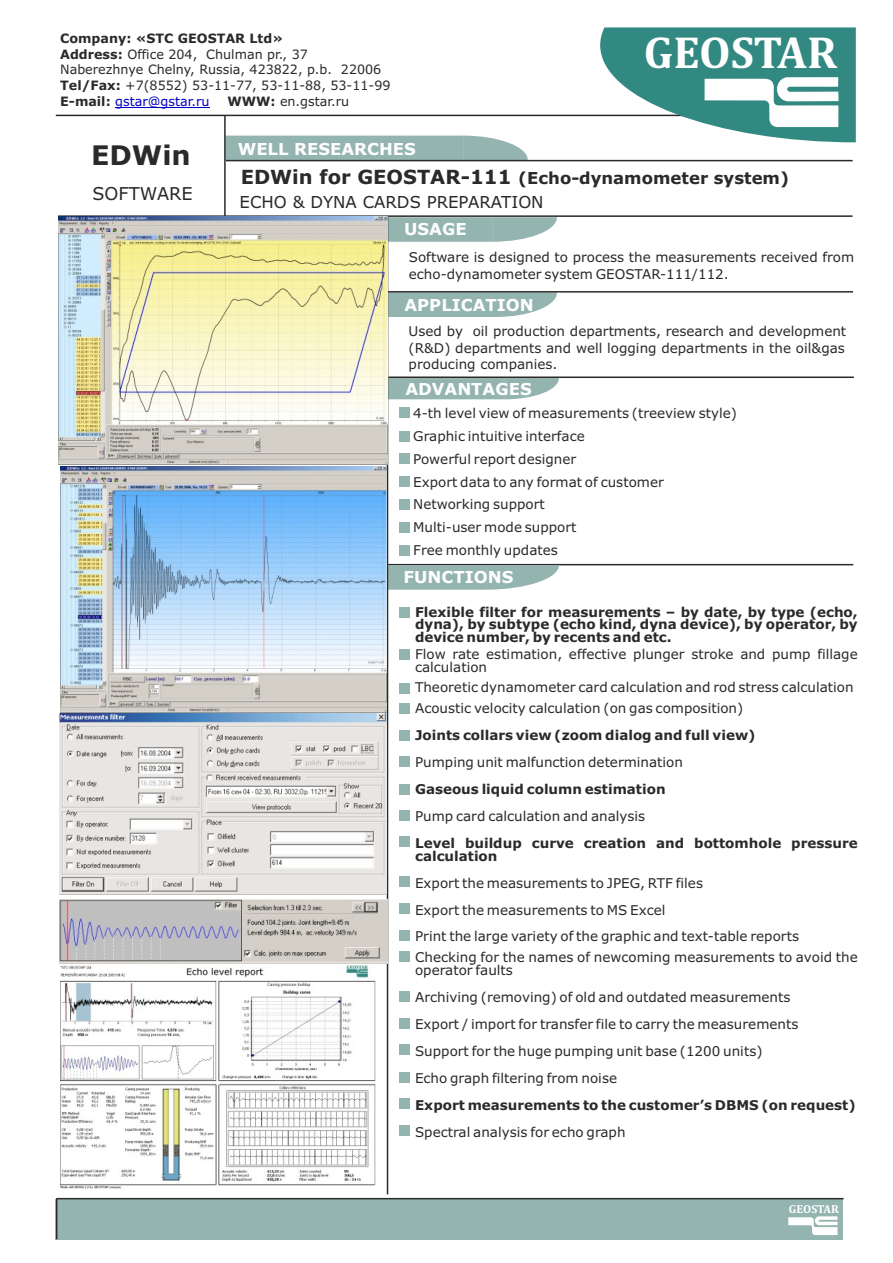
<style>
.page{position:relative;width:893px;height:1263px;background:#fff}
.page>*{position:absolute;margin:0;border:0;box-sizing:border-box;transform-origin:0 0}
.t1{font:700 45.45px "Cambria";letter-spacing:-.005em;color:#fefefe}
.t2{font:700 27px "Verdana";color:#2b2a29}
.t3{font:17.7px "Verdana";color:#2b2a29}
.t4{font:700 16.5px "Verdana";color:#fefefe}
.t5{font:700 16.5px "Verdana";color:#2b2a29}
.t6{font:16.5px "Verdana";color:#2b2a29}
.t7{font:13.5px/23px "Verdana";color:#2b2a29}
.t8{font:700 13.5px/12.8px "Verdana";color:#2b2a29;text-align:justify}
.t9{font:12.9px/15.8px "Verdana";color:#2b2a29}
.t10{font:700 11.7px "Cambria";letter-spacing:-.005em;color:#fefefe}
.s1{font-weight:700}
.s2{color:#0000c4}
.s3{font-size:19.5px}
</style>
<div class="page">
<svg style="left:493px;top:217px;width:64px;height:25px"></svg>
<div style="left:388px;top:217px;width:105px;height:25px;background:#94b4b0"></div>
<svg style="left:463px;top:136px;width:65px;height:24px"></svg>
<div style="left:225px;top:136px;width:238px;height:24px;background:#94b4b0"></div>
<hr style="left:56px;top:115px;width:677px;height:1px;background:#2b2a29">
<hr style="left:226px;top:160px;width:627px;height:1px;background:#2b2a29">
<hr style="left:58px;top:215px;width:795px;height:2px;background:#2b2a29">
<svg style="left:496px;top:293px;width:61px;height:24px"></svg>
<div style="left:388px;top:292px;width:108px;height:25px;background:#94b4b0"></div>
<hr style="left:388px;top:291px;width:465px;height:2px;background:#2b2a29">
<hr style="left:224px;top:115px;width:2px;height:101px;background:#2b2a29">
<hr style="left:388px;top:564px;width:465px;height:1px;background:#2b2a29">
<svg style="left:486px;top:565px;width:73px;height:25px"></svg>
<div style="left:388px;top:565px;width:98px;height:25px;background:#94b4b0"></div>
<div style="left:56px;top:1199px;width:787px;height:40px;background:#94b4b0"></div>
<hr style="left:56px;top:1198px;width:788px;height:1px;background:#2b2a29">
<hr style="left:56px;top:1199px;width:1px;height:40px;background:#2b2a29">
<svg style="left:505px;top:378px;width:54px;height:21px"></svg>
<div style="left:388px;top:378px;width:117px;height:21px;background:#94b4b0"></div>
<hr style="left:387px;top:217px;width:1px;height:977px;background:#2b2a29">
<div style="left:399px;top:407px;width:11px;height:11px;background:#94b4b0"></div>
<div style="left:399px;top:431px;width:11px;height:10px;background:#94b4b0"></div>
<div style="left:399px;top:453px;width:11px;height:11px;background:#94b4b0"></div>
<div style="left:399px;top:476px;width:11px;height:11px;background:#94b4b0"></div>
<div style="left:399px;top:500px;width:11px;height:10px;background:#94b4b0"></div>
<div style="left:399px;top:523px;width:11px;height:10px;background:#94b4b0"></div>
<div style="left:399px;top:545px;width:11px;height:10px;background:#94b4b0"></div>
<div style="left:399px;top:607px;width:11px;height:11px;background:#94b4b0"></div>
<div style="left:399px;top:649px;width:11px;height:11px;background:#94b4b0"></div>
<div style="left:399px;top:683px;width:11px;height:11px;background:#94b4b0"></div>
<div style="left:399px;top:703px;width:11px;height:11px;background:#94b4b0"></div>
<div style="left:399px;top:756px;width:11px;height:10px;background:#94b4b0"></div>
<div style="left:399px;top:730px;width:11px;height:11px;background:#94b4b0"></div>
<div style="left:399px;top:784px;width:11px;height:10px;background:#94b4b0"></div>
<div style="left:399px;top:810px;width:11px;height:10px;background:#94b4b0"></div>
<div style="left:399px;top:837px;width:11px;height:10px;background:#94b4b0"></div>
<div style="left:399px;top:877px;width:11px;height:10px;background:#94b4b0"></div>
<div style="left:399px;top:903px;width:11px;height:11px;background:#94b4b0"></div>
<div style="left:399px;top:930px;width:11px;height:11px;background:#94b4b0"></div>
<div style="left:399px;top:951px;width:11px;height:11px;background:#94b4b0"></div>
<div style="left:399px;top:991px;width:11px;height:11px;background:#94b4b0"></div>
<div style="left:399px;top:1018px;width:11px;height:10px;background:#94b4b0"></div>
<div style="left:399px;top:1044px;width:11px;height:11px;background:#94b4b0"></div>
<div style="left:399px;top:1072px;width:11px;height:10px;background:#94b4b0"></div>
<div style="left:399px;top:1098px;width:11px;height:11px;background:#94b4b0"></div>
<div style="left:399px;top:1125px;width:11px;height:11px;background:#94b4b0"></div>
<hr style="left:388px;top:376px;width:466px;height:2px;background:#2b2a29">
<img style="left:59px;top:714px;width:327px;height:180px">
<svg style="left:788px;top:1216px;width:50px;height:19px"></svg>
<hr style="left:115px;top:107px;width:94px;height:1px;background:#0000c4">
<svg style="left:600px;top:27px;width:256px;height:115px"></svg>
<img style="left:60px;top:899px;width:327px;height:64px">
<img style="left:59px;top:217px;width:328px;height:247px">
<img style="left:60px;top:466px;width:327px;height:246px">
<img style="left:61px;top:966px;width:315px;height:223px">
<p class="t9" style="left:60px;top:31px;width:332px"><span class="s1">Company: «STC GEOSTAR Ltd»<br>Address:</span> Office 204, Chulman pr., 37<br>Naberezhnye Chelny, Russia, 423822, p.b. 22006<br><span class="s1">Tel/Fax:</span> +7(8552) 53-11-77, 53-11-88, 53-11-99<br><span class="s1">E-mail:</span> <span class="s2">gstar@gstar.ru</span></p>
<p class="t9" style="left:227px;top:94px;width:123px"><span class="s1">WWW:</span> en.gstar.ru</p>
<h2 class="t2" style="left:91px;top:144px;width:101px">EDWin</h2>
<p class="t4" style="left:238px;top:142px;width:180px">WELL RESEARCHES</p>
<h1 class="t1" style="left:644px;top:32px;width:195px">GEOSTAR</h1>
<h3 class="t3" style="left:92px;top:186px;width:102px">SOFTWARE</h3>
<p class="t5" style="left:241px;top:171px;width:550px"><span class="s3">EDWin for GEOSTAR-111</span> (Echo-dynamometer system)</p>
<p class="t6" style="left:240px;top:195px;width:306px">ECHO &amp; DYNA CARDS PREPARATION</p>
<p class="t4" style="left:404px;top:223px;width:64px">USAGE</p>
<p class="t7" style="left:409px;top:250px;width:447px;line-height:16.4px">Software is designed to process the measurements received from echo-dynamometer system GEOSTAR-111/112.</p>
<p class="t4" style="left:404px;top:298px;width:131px">APPLICATION</p>
<p class="t7" style="left:409px;top:324px;width:439px;line-height:16.4px;text-align:justify">Used by oil production departments, research and development (R&amp;D) departments and well logging departments in the oil&amp;gas producing companies.</p>
<p class="t4" style="left:405px;top:382px;width:128px">ADVANTAGES</p>
<p class="t7" style="left:413px;top:402px;width:325px">4-th level view of measurements (treeview style)<br>Graphic intuitive interface<br>Powerful report designer<br>Export data to any format of customer<br>Networking support<br>Multi-user mode support<br>Free monthly updates</p>
<p class="t4" style="left:403px;top:571px;width:112px">FUNCTIONS</p>
<p class="t8" style="left:415px;top:606px;width:444px">Flexible filter for measurements – by date, by type (echo, dyna), by subtype (echo kind, dyna device), by operator, by device number, by recents and etc.</p>
<p class="t7" style="left:415px;top:648px;width:444px;line-height:12.8px">Flow rate estimation, effective plunger stroke and pump fillage calculation</p>
<p class="t7" style="left:415px;top:678px;width:440px;line-height:21px">Theoretic dynamometer card calculation and rod stress calculation<br>Acoustic velocity calculation (on gas composition)</p>
<p class="t8" style="left:415px;top:730px;width:342px">Joints collars view (zoom dialog and full view)</p>
<p class="t7" style="left:415px;top:752px;width:269px">Pumping unit malfunction determination</p>
<p class="t8" style="left:415px;top:784px;width:252px">Gaseous liquid column estimation</p>
<p class="t7" style="left:415px;top:806px;width:232px">Pump card calculation and analysis</p>
<p class="t8" style="left:415px;top:838px;width:444px">Level buildup curve creation and bottomhole pressure calculation</p>
<p class="t7" style="left:415px;top:870px;width:385px;line-height:26.8px">Export the measurements to JPEG, RTF files<br>Export the measurements to MS Excel<br>Print the large variety of the graphic and text-table reports</p>
<p class="t7" style="left:415px;top:952px;width:444px;line-height:12.8px">Checking for the names of newcoming measurements to avoid the operator faults</p>
<p class="t7" style="left:415px;top:985px;width:385px;line-height:26.8px">Archiving (removing) of old and outdated measurements Export / import for transfer file to carry the measurements Support for the huge pumping unit base (1200 units)<br>Echo graph filtering from noise</p>
<p class="t8" style="left:415px;top:1099px;width:442px">Export measurements to the customer’s DBMS (on request)</p>
<p class="t7" style="left:415px;top:1121px;width:212px">Spectral analysis for echo graph</p>
<p class="t10" style="left:789px;top:1204px;width:51px">GEOSTAR</p>
</div>
